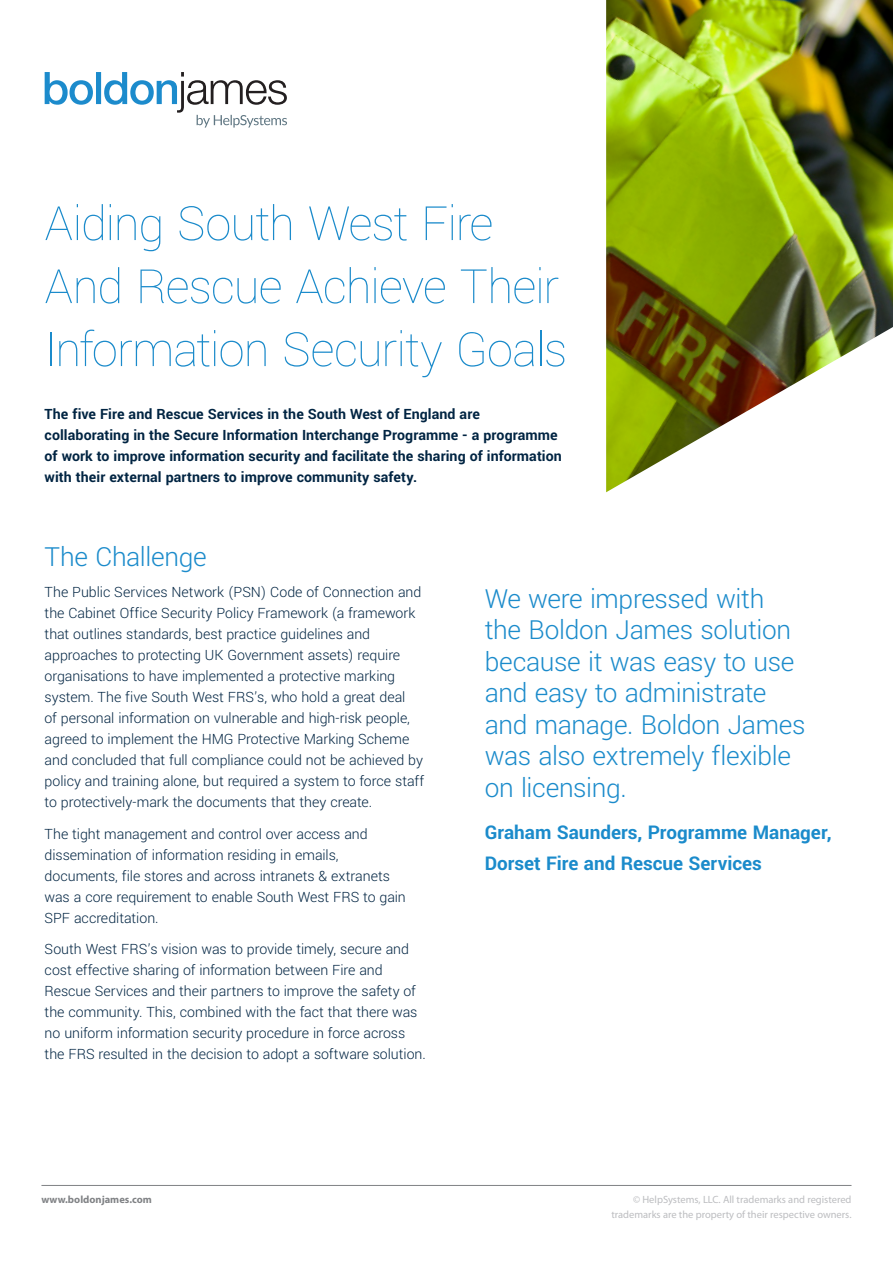
<style>
.page{position:relative;width:893px;height:1263px;background:#fff}
.page>*{position:absolute;margin:0;border:0;box-sizing:border-box;transform-origin:0 0}
.Document_Title{font:100 52.5px/63px "Yantramanav";letter-spacing:-.02em;color:#1b8bcb}
.Pull_Quote_Out_Text{font:300 29.25px/31.5px "Yantramanav";letter-spacing:-.01em;color:#1b8bcb}
.Section_Heading{font:300 29.25px "Yantramanav";letter-spacing:-.01em;color:#1b8bcb}
.Pull_Quote_Out_Text-2{font:700 21px/31.5px "Yantramanav";color:#1b8bcb}
.Body_Copy{font:300 15.75px/21px "Yantramanav";color:#002442}
.Body_Copy-2{font:700 15.75px/21px "Yantramanav";letter-spacing:.005em;color:#002442}
.t1{font:10.5px/15px "Myriad Pro";color:#bcbdc0;text-align:right}
.t2{font:700 10.5px "Myriad Pro";color:#808285}
</style>
<div class="page">
<hr style="left:41px;top:1185px;width:810px;height:1px;background:#808285">
<img style="left:606px;top:0;width:287px;height:492px">
<svg style="left:45px;top:72px;width:242px;height:56px"></svg>
<p class="Document_Title" style="left:45px;top:192px;width:524px">Aiding South West Fire<br>And Rescue Achieve Their<br>Information Security Goals</p>
<p class="Body_Copy-2" style="left:45px;top:403px;width:519px">The five Fire and Rescue Services in the South West of England are collaborating in the Secure Information Interchange Programme - a programme of work to improve information security and facilitate the sharing of information with their external partners to improve community safety.</p>
<p class="Section_Heading" style="left:45px;top:539px;width:164px">The Challenge</p>
<p class="Body_Copy" style="left:45px;top:582px;width:381px">The Public Services Network (PSN) Code of Connection and the Cabinet Office Security Policy Framework (a framework that outlines standards, best practice guidelines and approaches to protecting UK Government assets) require organisations to have implemented a protective marking system. The five South West FRS’s, who hold a great deal<br>of personal information on vulnerable and high-risk people, agreed to implement the HMG Protective Marking Scheme and concluded that full compliance could not be achieved by policy and training alone, but required a system to force staff to protectively-mark the documents that they create.</p>
<p class="Body_Copy" style="left:45px;top:823px;width:363px">The tight management and control over access and dissemination of information residing in emails, documents, file stores and across intranets &amp; extranets was a core requirement to enable South West FRS to gain SPF accreditation.</p>
<p class="Body_Copy" style="left:45px;top:939px;width:383px">South West FRS’s vision was to provide timely, secure and cost effective sharing of information between Fire and Rescue Services and their partners to improve the safety of the community. This, combined with the fact that there was no uniform information security procedure in force across the FRS resulted in the decision to adopt a software solution.</p>
<p class="t2" style="left:41px;top:1192px;width:112px">www.boldonjames.com</p>
<p class="Pull_Quote_Out_Text" style="left:485px;top:583px;width:322px">We were impressed with the Boldon James solution because it was easy to use and easy to administrate and manage. Boldon James was also extremely flexible on licensing.</p>
<p class="Pull_Quote_Out_Text-2" style="left:485px;top:817px;width:348px">Graham Saunders, Programme Manager,<br>Dorset Fire and Rescue Services</p>
<p class="t1" style="left:611px;top:1192px;width:242px">© HelpSystems, LLC. All trademarks and registered trademarks are the property of their respective owners.</p>
</div>
